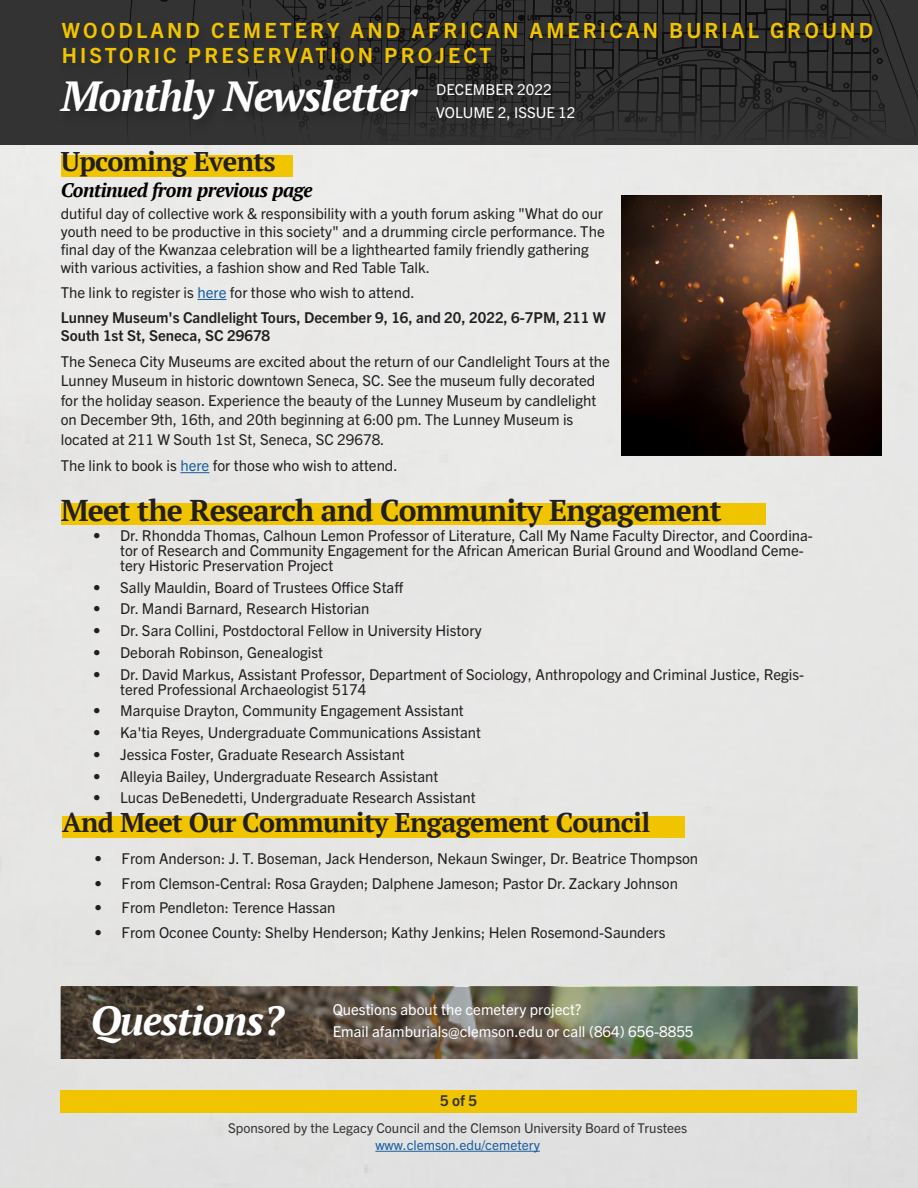
<style>
.page{position:relative;width:918px;height:1188px;background:#e7e6e6}
.page>*{position:absolute;margin:0;border:0;box-sizing:border-box;transform-origin:0 0}
.t1{font:45px "Myriad Pro";letter-spacing:-.025em;color:#fff}
.Secondary_Title{font:italic 700 42px "PT Serif";letter-spacing:-.025em;color:#fff}
.In_This_Issue{font:italic 700 40.5px "PT Serif";letter-spacing:-.025em;color:#fff}
.t2{font:700 30px "PT Serif";letter-spacing:-.025em;color:#231f20}
.t3{font:700 27px "PT Serif";letter-spacing:-.025em;color:#231f20}
.t4{font:700 27px "Trade Gothic Next LT Pro";letter-spacing:.15em;color:#f1c400}
.t5{font:700 21px "Trade Gothic Next LT Pro";letter-spacing:.15em;color:#f1c400}
.Body{font:italic 700 19.5px "PT Serif";letter-spacing:-.025em;color:#000}
.Body-2{font:15px/19.5px "Trade Gothic Next LT Pro";color:#231f20}
.Body-3{font:15px "Trade Gothic Next LT Pro";color:#fff}
.Body-4{font:700 15px/18px "Trade Gothic Next LT Pro";color:#231f20}
.t6{font:700 15px "Trade Gothic Next LT Pro";color:#333}
.t7{font:13.5px "Trade Gothic Next LT Pro";color:#333}
.t8{font:13.5px "Trade Gothic Next LT Pro";color:#175d9e}
.s1{color:#175d9e}
</style>
<div class="page">
<div style="left:61px;top:1090px;width:796px;height:23px;background:#f1c400"></div>
<hr style="left:375px;top:1151px;width:165px;height:1px;background:#175d9e">
<svg style="left:197px;top:299px;width:29px;height:1px"></svg>
<svg style="left:180px;top:472px;width:29px;height:1px"></svg>
<div style="left:61px;top:155px;width:231px;height:22px;background:#f1c400"></div>
<div style="left:61px;top:503px;width:705px;height:21px;background:#f1c400"></div>
<div style="left:62px;top:817px;width:623px;height:21px;background:#f1c400"></div>
<svg style="left:61px;top:987px;width:796px;height:72px;background:#5d5c4d"></svg>
<div style="left:89px;top:1002px;width:208px;height:55px;background:#231f20;opacity:.75"></div>
<div style="left:0;top:0;width:918px;height:145px;background:#333"></div>
<svg style="left:130px;top:0;width:788px;height:132px"></svg>
<div style="left:55px;top:76px;width:375px;height:57px;background:#302f2f"></div>
<div style="left:58px;top:19px;width:827px;height:58px;background:#231f20;opacity:.55"></div>
<img style="left:622px;top:196px;width:259px;height:259px">
<p class="t5" style="left:62px;top:16px;width:813px">WOODLAND CEMETERY AND AFRICAN AMERICAN BURIAL GROUND</p>
<p class="t5" style="left:62px;top:41px;width:431px">HISTORIC PRESERVATION PROJECT</p>
<h3 class="t4" style="left:61px;top:36px;width:773px">WOODLAND CEMETERY PRESERVATION PROJECT</h3>
<h1 class="t1" style="left:61px;top:71px;width:352px">Monthly Newsletter</h1>
<p class="Body-3" style="left:436px;top:79px;width:114px">F BRUARY 2022</p>
<p class="Secondary_Title" style="left:61px;top:69px;width:357px">Monthly Newsletter</p>
<p class="Body-3" style="left:436px;top:79px;width:117px">DECEMBER 2022</p>
<p class="Body-3" style="left:436px;top:102px;width:141px">VOLUME 2, ISSUE 12</p>
<p class="Body-3" style="left:558px;top:102px;width:10px">2</p>
<p class="t3" style="left:61px;top:144px;width:216px">Upcoming Events</p>
<p class="Body" style="left:61px;top:178px;width:253px">Continued from previous page</p>
<p class="Body-2" style="left:61px;top:204px;width:546px;line-height:18px">dutiful day of collective work &amp; responsibility with a youth forum asking "What do our youth need to be productive in this society" and a drumming circle performance. The final day of the Kwanzaa celebration will be a lighthearted family friendly gathering with various activities, a fashion show and Red Table Talk.</p>
<p class="Body-2" style="left:61px;top:282px;width:355px">The link to register is <span class="s1">here</span> for those who wish to attend.</p>
<p class="Body-4" style="left:61px;top:307px;width:547px">Lunney Museum's Candlelight Tours, December 9, 16, and 20, 2022, 6-7PM, 211 W<br>South 1st St, Seneca, SC 29678</p>
<p class="Body-2" style="left:61px;top:351px;width:551px">The Seneca City Museums are excited about the return of our Candlelight Tours at the Lunney Museum in historic downtown Seneca, SC. See the museum fully decorated for the holiday season. Experience the beauty of the Lunney Museum by candlelight on December 9th, 16th, and 20th beginning at 6:00 pm. The Lunney Museum is located at 211 W South 1st St, Seneca, SC 29678.</p>
<p class="Body-2" style="left:61px;top:455px;width:338px">The link to book is <span class="s1">here</span> for those who wish to attend.</p>
<p class="t2" style="left:61px;top:490px;width:662px">Meet the Research and Community Engagement</p>
<p class="Body-2" style="left:120px;top:527px;width:694px;line-height:15px;text-indent:-27px">• Dr. Rhondda Thomas, Calhoun Lemon Professor of Literature, Call My Name Faculty Director, and Coordina&shy;tor of Research and Community Engagement for the African American Burial Ground and Woodland Ceme&shy;tery Historic Preservation Project</p>
<p class="Body-2" style="left:93px;top:576px;width:312px">• Sally Mauldin, Board of Trustees Office Staff</p>
<p class="Body-2" style="left:93px;top:598px;width:278px">• Dr. Mandi Barnard, Research Historian</p>
<p class="Body-2" style="left:93px;top:620px;width:390px">• Dr. Sara Collini, Postdoctoral Fellow in University History</p>
<p class="Body-2" style="left:93px;top:642px;width:231px">• Deborah Robinson, Genealogist</p>
<p class="Body-2" style="left:120px;top:666px;width:686px;line-height:15px;text-indent:-27px">• Dr. David Markus, Assistant Professor, Department of Sociology, Anthropology and Criminal Justice, Regis&shy;tered Professional Archaeologist 5174</p>
<p class="Body-2" style="left:93px;top:700px;width:372px">• Marquise Drayton, Community Engagement Assistant</p>
<p class="Body-2" style="left:93px;top:722px;width:389px">• Ka'tia Reyes, Undergraduate Communications Assistant</p>
<p class="Body-2" style="left:93px;top:744px;width:313px">• Jessica Foster, Graduate Research Assistant</p>
<p class="Body-2" style="left:93px;top:765px;width:347px">• Alleyia Bailey, Undergraduate Research Assistant</p>
<p class="Body-2" style="left:93px;top:787px;width:384px">• Lucas DeBenedetti, Undergraduate Research Assistant</p>
<p class="t3" style="left:62px;top:805px;width:590px">And Meet Our Community Engagement Council</p>
<p class="Body-2" style="left:95px;top:848px;width:605px">• From Anderson: J. T. Boseman, Jack Henderson, Nekaun Swinger, Dr. Beatrice Thompson</p>
<p class="Body-2" style="left:95px;top:873px;width:585px">• From Clemson-Central: Rosa Grayden; Dalphene Jameson; Pastor Dr. Zackary Johnson</p>
<p class="Body-2" style="left:95px;top:897px;width:242px">• From Pendleton: Terence Hassan</p>
<p class="Body-2" style="left:95px;top:922px;width:572px">• From Oconee County: Shelby Henderson; Kathy Jenkins; Helen Rosemond-Saunders</p>
<p class="In_This_Issue" style="left:91px;top:994px;width:194px">Questions?</p>
<p class="Body-3" style="left:333px;top:999px;width:250px">Questions about the cemetery project?</p>
<p class="Body-3" style="left:333px;top:1021px;width:362px">Email afamburials@clemson.edu or call (864) 656-8855</p>
<p class="t6" style="left:440px;top:1091px;width:39px">5 of 5</p>
<p class="t7" style="left:228px;top:1119px;width:461px">Sponsored by the Legacy Council and the Clemson University Board of Trustees</p>
<p class="t8" style="left:375px;top:1136px;width:166px">www.clemson.edu/cemetery</p>
</div>
